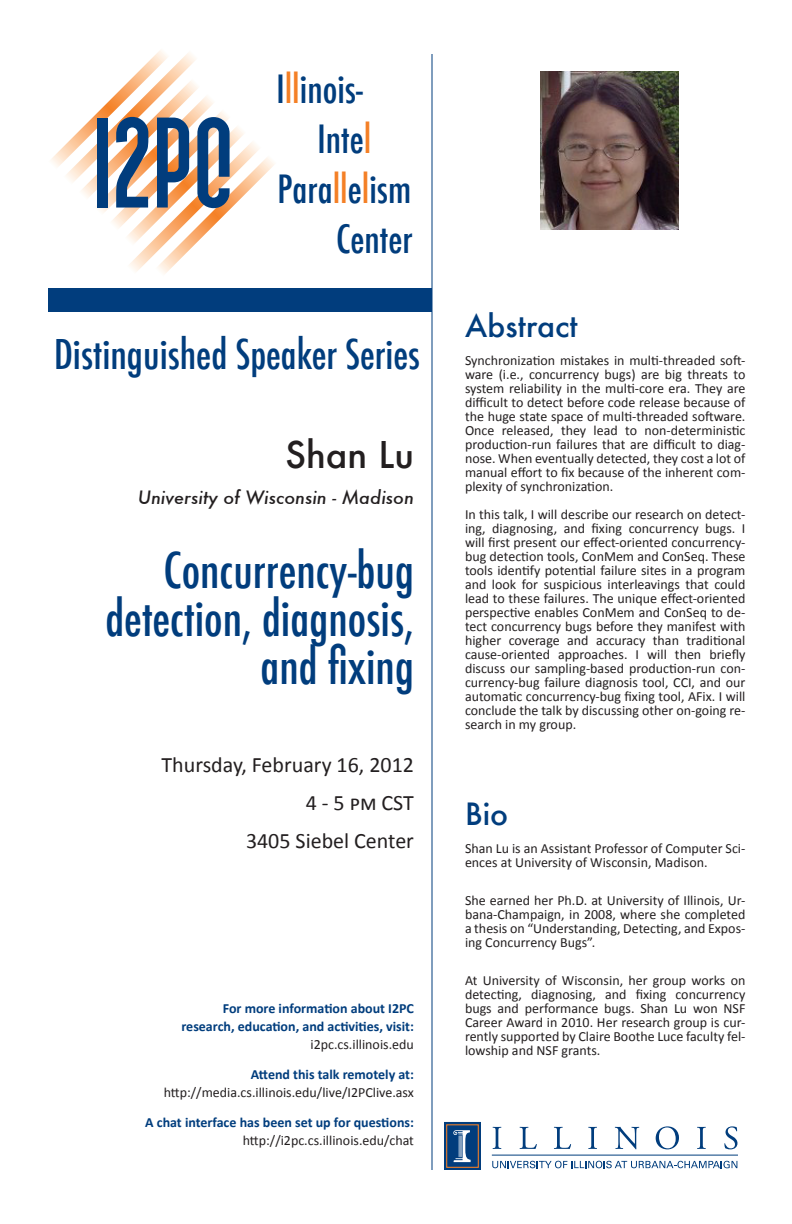
<style>
.page{position:relative;width:792px;height:1224px;background:#fff}
.page>*{position:absolute;margin:0;border:0;box-sizing:border-box;transform-origin:0 0}
.Lecture_Title{font:500 condensed 48px/48px "Futura";color:#013d7d;text-align:right}
.DLS1{font:500 condensed 40px "Futura";color:#013d7d}
.Text{font:500 condensed 38px "Futura";color:#013d7d}
.Lecture_Title-2{font:500 36px "Futura";color:#231f20}
.Head{font:500 30px "Futura";color:#013d7d}
.Date__Time__Location{font:22px "Calibri";color:#231f20}
.Lecture_Title-3{font:italic 500 18px "Futura";color:#231f20}
.Head-2{font:14px/14px "Calibri";color:#231f20;text-align:justify}
.Text-2{font:14px/14px "Calibri";color:#231f20;text-align:justify}
.More_info{font:700 14px/18px "Calibri";color:#013d7d;text-align:right}
.More_info-2{font:14px/18px "Calibri";color:#231f20;text-align:right}
.s1{color:#f48026}
.s2{font-weight:400;color:#231f20}
.s3{font-weight:700;color:#013d7d}
</style>
<div class="page">
<div style="left:444px;top:1122px;width:37px;height:48px;background:#013d7d"></div>
<div style="left:446px;top:1124px;width:33px;height:44px;background:#013d7d;border:1px solid #f48026"></div>
<svg style="left:453px;top:1130px;width:18px;height:32px"></svg>
<hr style="left:460px;top:1135px;width:2px;height:22px;background:#fff">
<svg style="left:493px;top:1127px;width:8px;height:22px"></svg>
<svg style="left:520px;top:1127px;width:17px;height:22px"></svg>
<svg style="left:554px;top:1127px;width:17px;height:22px"></svg>
<svg style="left:588px;top:1127px;width:9px;height:22px"></svg>
<svg style="left:615px;top:1127px;width:24px;height:22px"></svg>
<svg style="left:656px;top:1126px;width:23px;height:23px"></svg>
<svg style="left:697px;top:1127px;width:9px;height:22px"></svg>
<svg style="left:724px;top:1126px;width:13px;height:23px"></svg>
<hr style="left:492px;top:1155px;width:246px;height:1px;background:#013d7d">
<svg style="left:492px;top:1161px;width:245px;height:7px"></svg>
<hr style="left:432px;top:54px;width:1px;height:1116px;background:#013d7d">
<div style="left:48px;top:288px;width:384px;height:24px;background:#013d7d"></div>
<svg style="left:51px;top:50px;width:223px;height:224px"></svg>
<img style="left:540px;top:72px;width:139px;height:157px">
<p class="Text" style="left:276px;top:65px;width:88px">I<span class="s1">ll</span>inois-</p>
<p class="Text" style="left:318px;top:115px;width:55px">Inte<span class="s1">l</span></p>
<p class="Text" style="left:278px;top:165px;width:135px">Para<span class="s1">ll</span>e<span class="s1">l</span>ism</p>
<p class="Text" style="left:336px;top:215px;width:78px">Center</p>
<p class="DLS1" style="left:54px;top:329px;width:368px">Distinguished Speaker Series</p>
<p class="Lecture_Title-2" style="left:285px;top:430px;width:130px">Shan Lu</p>
<p class="Lecture_Title-3" style="left:138px;top:485px;width:278px">University of Wisconsin - Madison</p>
<p class="Lecture_Title" style="left:105px;top:546px;width:310px">Concurrency-bug detection, diagnosis, and fixing</p>
<p class="Date__Time__Location" style="left:162px;top:750px;width:254px">Thursday, February 16, 2012</p>
<p class="Date__Time__Location" style="left:306px;top:788px;width:110px">4 - 5 pm CST</p>
<p class="Date__Time__Location" style="left:246px;top:826px;width:169px">3405 Siebel Center</p>
<p class="More_info" style="left:181px;top:999px;width:234px">For more information about I2PC research, education, and activities, visit: <span class="s2">i2pc.cs.illinois.edu</span></p>
<p class="More_info-2" style="left:164px;top:1065px;width:252px"><span class="s3">Attend this talk remotely at: </span>http://media.cs.illinois.edu/live/I2PClive.asx</p>
<p class="More_info" style="left:145px;top:1113px;width:270px">A chat interface has been set up for questions: <span class="s2">http://i2pc.cs.illinois.edu/chat</span></p>
<p class="Head" style="left:465px;top:305px;width:114px">Abstract</p>
<p class="Head-2" style="left:465px;top:353px;width:282px">Synchronization mistakes in multi-threaded soft&shy;ware (i.e., concurrency bugs) are big threats to system reliability in the multi-core era. They are difficult to detect before code release because of the huge state space of multi-threaded software.<br>Once released, they lead to non-deterministic production-run failures that are difficult to diag&shy;nose. When eventually detected, they cost a lot of manual effort to fix because of the inherent com&shy;plexity of synchronization.</p>
<p class="Head-2" style="left:465px;top:507px;width:282px">In this talk, I will describe our research on detect&shy;ing, diagnosing, and fixing concurrency bugs. I will first present our effect-oriented concurrency&shy;bug detection tools, ConMem and ConSeq. These tools identify potential failure sites in a program and look for suspicious interleavings that could lead to these failures. The unique effect-oriented perspective enables ConMem and ConSeq to de&shy;tect concurrency bugs before they manifest with higher coverage and accuracy than traditional cause-oriented approaches. I will then briefly discuss our sampling-based production-run con&shy;currency-bug failure diagnosis tool, CCI, and our automatic concurrency-bug fixing tool, AFix. I will conclude the talk by discussing other on-going re&shy;search in my group.</p>
<p class="Head" style="left:465px;top:793px;width:45px">Bio</p>
<p class="Text-2" style="left:465px;top:841px;width:282px">Shan Lu is an Assistant Professor of Computer Sci&shy;ences at University of Wisconsin, Madison.</p>
<p class="Text-2" style="left:465px;top:893px;width:282px">She earned her Ph.D. at University of Illinois, Ur&shy;bana-Champaign, in 2008, where she completed a thesis on “Understanding, Detecting, and Expos&shy;ing Concurrency Bugs”.</p>
<p class="Text-2" style="left:465px;top:973px;width:282px">At University of Wisconsin, her group works on detecting, diagnosing, and fixing concurrency bugs and performance bugs. Shan Lu won NSF Career Award in 2010. Her research group is cur&shy;rently supported by Claire Boothe Luce faculty fel&shy;lowship and NSF grants.</p>
</div>
